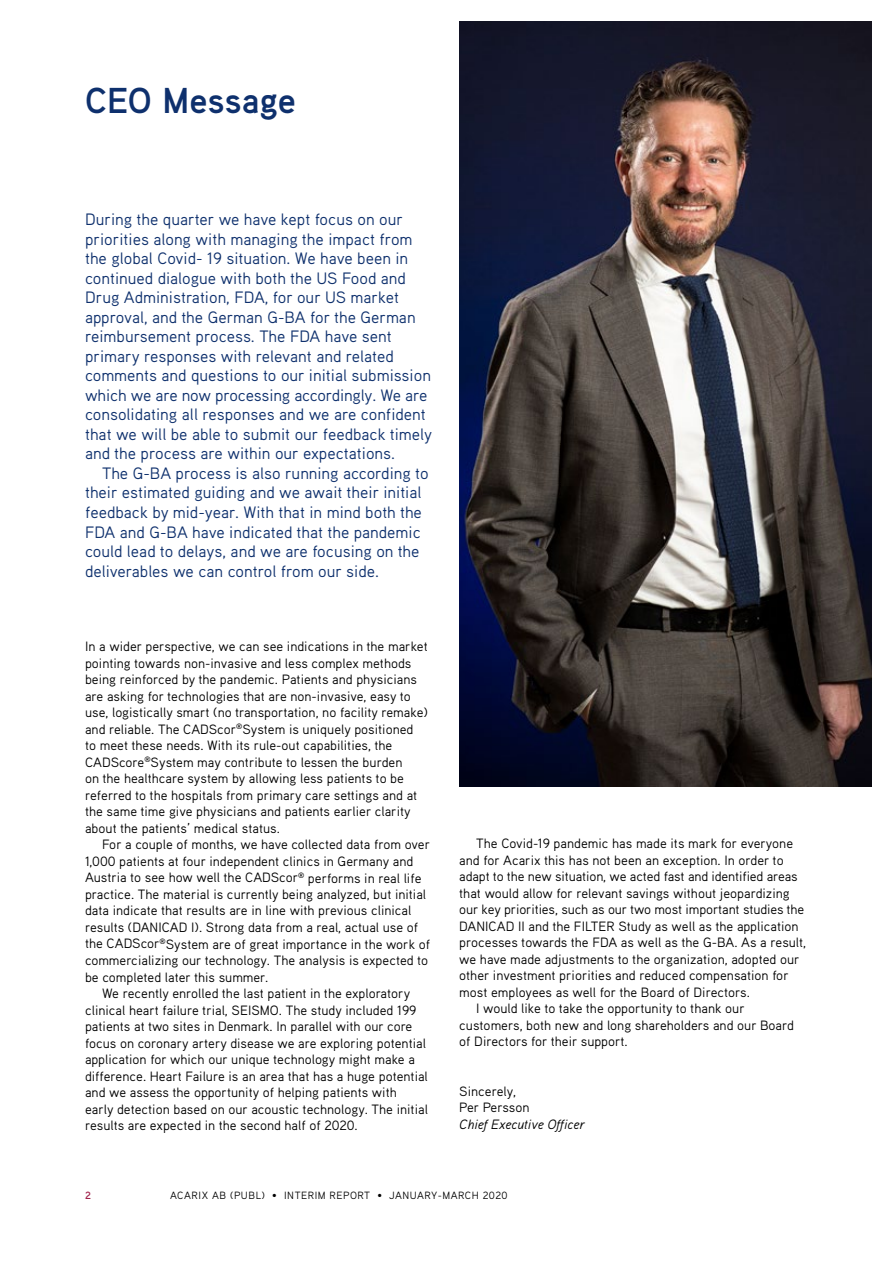
<style>
.page{position:relative;width:893px;height:1263px;background:#fff}
.page>*{position:absolute;margin:0;border:0;box-sizing:border-box;transform-origin:0 0}
.t1{font:700 36px "Aaux Pro OT";color:#0e306d}
.t2{font:16.5px/19.5px "Aaux Pro OT";color:#0e306d}
.t3{font:13.5px/16.5px "Aaux Pro OT";color:#000}
.t4{font:italic 13.5px "Aaux Pro OT";color:#000}
.t5{font:10.5px "Aaux Pro OT";letter-spacing:.05em;color:#000}
.t6{font:700 10.5px "Aaux Pro OT";color:#a1224c}
</style>
<div class="page">
<img style="left:459px;top:21px;width:413px;height:765px">
<h1 class="t1" style="left:85px;top:77px;width:213px">CEO Message</h1>
<p class="t2" style="left:85px;top:209px;width:349px">During the quarter we have kept focus on our priorities along with managing the impact from the global Covid- 19 situation. We have been in continued dialogue with both the US Food and Drug Administration, FDA, for our US market approval, and the German G-BA for the German reimbursement process. The FDA have sent primary responses with relevant and related comments and questions to our initial submission which we are now processing accordingly. We are consolidating all responses and we are confident that we will be able to submit our feedback timely and the process are within our expectations.</p>
<p class="t2" style="left:85px;top:463px;width:345px;text-indent:17px">The G-BA process is also running according to their estimated guiding and we await their initial feedback by mid-year. With that in mind both the FDA and G-BA have indicated that the pandemic could lead to delays, and we are focusing on the deliverables we can control from our side.</p>
<p class="t3" style="left:85px;top:638px;width:344px">In a wider perspective, we can see indications in the market pointing towards non-invasive and less complex methods being reinforced by the pandemic. Patients and physicians are asking for technologies that are non-invasive, easy to use, logistically smart (no transportation, no facility remake) and reliable. The CADScor<sup>®</sup>System is uniquely positioned<br>to meet these needs. With its rule-out capabilities, the CADScore<sup>®</sup>System may contribute to lessen the burden<br>on the healthcare system by allowing less patients to be referred to the hospitals from primary care settings and at the same time give physicians and patients earlier clarity about the patients’ medical status.</p>
<p class="t3" style="left:85px;top:836px;width:347px;text-indent:17px">For a couple of months, we have collected data from over 1,000 patients at four independent clinics in Germany and Austria to see how well the CADScor<sup>®</sup> performs in real life practice. The material is currently being analyzed, but initial data indicate that results are in line with previous clinical results (DANICAD I). Strong data from a real, actual use of the CADScor<sup>®</sup>System are of great importance in the work of commercializing our technology. The analysis is expected to be completed later this summer.</p>
<p class="t3" style="left:85px;top:985px;width:344px;text-indent:17px">We recently enrolled the last patient in the exploratory clinical heart failure trial, SEISMO. The study included 199 patients at two sites in Denmark. In parallel with our core focus on coronary artery disease we are exploring potential application for which our unique technology might make a difference. Heart Failure is an area that has a huge potential and we assess the opportunity of helping patients with early detection based on our acoustic technology. The initial results are expected in the second half of 2020.</p>
<p class="t3" style="left:476px;top:835px;width:318px">The Covid-19 pandemic has made its mark for everyone</p>
<p class="t3" style="left:459px;top:851px;width:326px">and for Acarix this has not been an exception. In order to</p>
<p class="t3" style="left:459px;top:868px;width:340px">adapt to the new situation, we acted fast and identified areas</p>
<p class="t3" style="left:459px;top:884px;width:332px">that would allow for relevant savings without jeopardizing</p>
<p class="t3" style="left:459px;top:901px;width:347px">our key priorities, such as our two most important studies the</p>
<p class="t3" style="left:459px;top:917px;width:341px">DANICAD II and the FILTER Study as well as the application</p>
<p class="t3" style="left:459px;top:934px;width:348px">processes towards the FDA as well as the G-BA. As a result,</p>
<p class="t3" style="left:459px;top:950px;width:342px">we have made adjustments to the organization, adopted our</p>
<p class="t3" style="left:459px;top:967px;width:331px">other investment priorities and reduced compensation for</p>
<p class="t3" style="left:459px;top:983px;width:292px">most employees as well for the Board of Directors.</p>
<p class="t3" style="left:476px;top:1000px;width:270px">I would like to take the opportunity to thank our</p>
<p class="t3" style="left:459px;top:1016px;width:336px">customers, both new and long shareholders and our Board</p>
<p class="t3" style="left:459px;top:1033px;width:170px">of Directors for their support.</p>
<p class="t3" style="left:459px;top:1082px;width:72px">Sincerely,<br>Per Persson</p>
<p class="t4" style="left:459px;top:1115px;width:127px">Chief Executive Officer</p>
<p class="t6" style="left:85px;top:1188px;width:7px">2</p>
<p class="t5" style="left:170px;top:1188px;width:339px">ACARIX AB (PUBL) • INTERIM REPORT • JANUARY-MARCH 2020</p>
</div>
